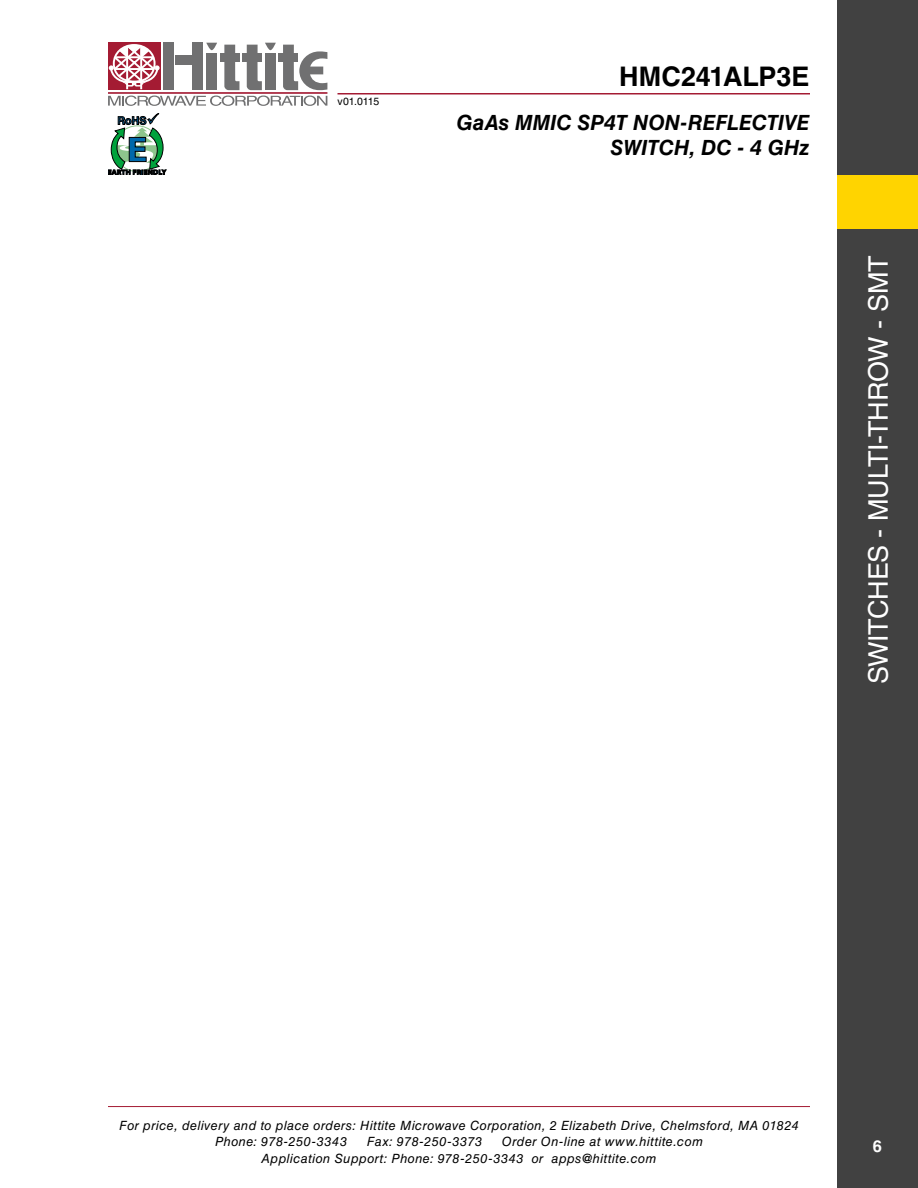
<style>
.page{position:relative;width:918px;height:1188px;background:#fff}
.page>*{position:absolute;margin:0;border:0;box-sizing:border-box;transform-origin:0 0}
.t1{font:27px "Helvetica LT Std";letter-spacing:-.01em;color:#fff}
.t2{font:700 27px "Helvetica LT Std";color:#000}
.t3{font:italic 700 21px/25.2px "Helvetica LT Std";color:#000;text-align:right}
.t4{font:700 16.5px "Helvetica LT Std";color:#fff}
.t5{font:italic 12.75px/16.5px "Helvetica LT Std";letter-spacing:.035em;color:#000}
.t6{font:10.5px "Helvetica LT Std";letter-spacing:-.015em;color:#000}
</style>
<div class="page">
<hr style="left:108px;top:1106px;width:702px;height:1px;background:#a41b33">
<div style="left:108px;top:43px;width:52px;height:47px;background:#a41b33"></div>
<hr style="left:126px;top:46px;width:2px;height:43px;background:#fff">
<hr style="left:140px;top:46px;width:2px;height:43px;background:#fff">
<svg style="left:109px;top:44px;width:50px;height:43px"></svg>
<hr style="left:108px;top:92px;width:219px;height:2px;background:#a41b33">
<div style="left:192px;top:43px;width:11px;height:47px;background:#707071"></div>
<div style="left:163px;top:43px;width:11px;height:47px;background:#707071"></div>
<div style="left:176px;top:55px;width:18px;height:9px;background:#707071"></div>
<svg style="left:206px;top:43px;width:11px;height:7px"></svg>
<div style="left:206px;top:53px;width:11px;height:37px;background:#707071"></div>
<svg style="left:224px;top:45px;width:15px;height:45px"></svg>
<svg style="left:108px;top:96px;width:219px;height:10px"></svg>
<div style="left:220px;top:53px;width:19px;height:9px;background:#707071"></div>
<svg style="left:247px;top:43px;width:29px;height:47px"></svg>
<div style="left:242px;top:53px;width:20px;height:9px;background:#707071"></div>
<svg style="left:283px;top:45px;width:44px;height:45px"></svg>
<div style="left:279px;top:53px;width:19px;height:9px;background:#707071"></div>
<hr style="left:338px;top:93px;width:472px;height:1px;background:#a41b33">
<svg style="left:108px;top:113px;width:58px;height:62px"></svg>
<div style="left:837px;top:0;width:81px;height:1188px;background:#414141"></div>
<div style="left:837px;top:175px;width:81px;height:54px;background:#ffd400"></div>
<p class="t6" style="left:338px;top:95px;width:43px">v01.0115</p>
<h1 class="t2" style="left:619px;top:60px;width:192px">HMC241ALP3E</h1>
<h2 class="t3" style="left:457px;top:109px;width:355px">GaAs MMIC SP4T NON-REFLECTIVE<br>SWITCH, DC - 4 GHz</h2>
<h1 class="t1" style="left:863px;top:684px;width:430px;rotate:-90deg">SWITCHES - MULTI-THROW - SMT</h1>
<p class="t5" style="left:215px;top:1117px;width:585px;text-indent:-96px">For price, delivery and to place orders: Hittite Microwave Corporation, 2 Elizabeth Drive, Chelmsford, MA 01824<br>Phone: 978-250-3343</p>
<p class="t5" style="left:262px;top:1133px;width:443px;text-indent:240px">Order On-line at www.hittite.com<br>Application Support: Phone: 978-250-3343 or apps@hittite.com</p>
<p class="t5" style="left:367px;top:1133px;width:117px">Fax: 978-250-3373</p>
<p class="t4" style="left:873px;top:1136px;width:11px">6</p>
</div>
